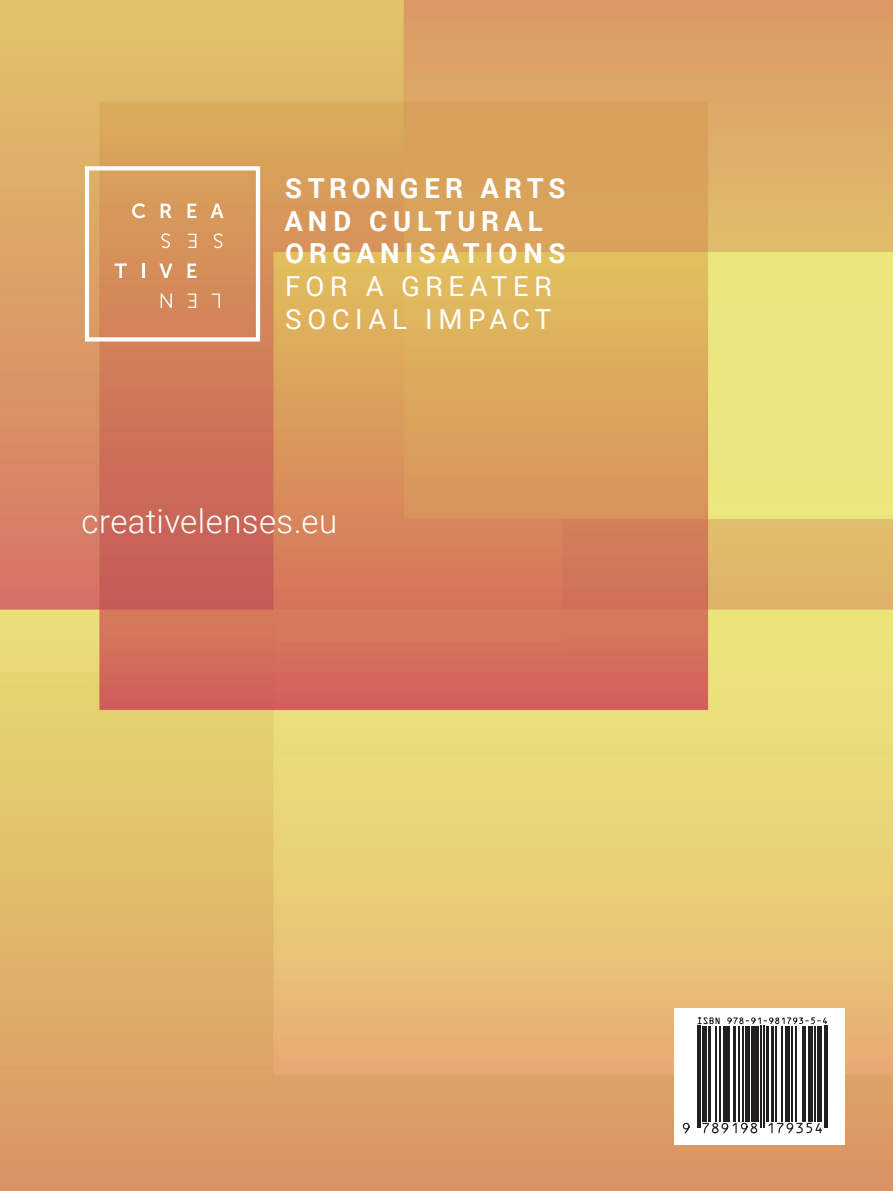
<style>
.page{position:relative;width:893px;height:1191px;background:#fff}
.page>*{position:absolute;margin:0;border:0;box-sizing:border-box;transform-origin:0 0}
.t1{font:300 33px "Roboto";letter-spacing:.015em;color:#fff}
.t2{font:700 27.6px/32.7px "Roboto";letter-spacing:.19em;color:#fff}
.t3{font:27.6px/32.7px "Roboto";letter-spacing:.19em;color:#fff}
</style>
<div class="page">
<img style="left:0;top:0;width:893px;height:1191px">
<div style="left:674px;top:1008px;width:170px;height:136px;background:#fff"></div>
<hr style="left:697px;top:1025px;width:1px;height:103px;background:#221f1f">
<hr style="left:700px;top:1025px;width:1px;height:103px;background:#221f1f">
<hr style="left:702px;top:1025px;width:4px;height:96px;background:#221f1f">
<hr style="left:708px;top:1025px;width:3px;height:96px;background:#221f1f">
<hr style="left:715px;top:1025px;width:1px;height:96px;background:#221f1f">
<hr style="left:719px;top:1025px;width:1px;height:96px;background:#221f1f">
<hr style="left:723px;top:1025px;width:1px;height:96px;background:#221f1f">
<hr style="left:726px;top:1025px;width:4px;height:96px;background:#221f1f">
<hr style="left:733px;top:1025px;width:2px;height:96px;background:#221f1f">
<hr style="left:738px;top:1025px;width:2px;height:96px;background:#221f1f">
<hr style="left:742px;top:1025px;width:2px;height:96px;background:#221f1f">
<hr style="left:745px;top:1025px;width:4px;height:96px;background:#221f1f">
<hr style="left:751px;top:1025px;width:2px;height:96px;background:#221f1f">
<hr style="left:755px;top:1025px;width:4px;height:96px;background:#221f1f">
<hr style="left:760px;top:1025px;width:2px;height:103px;background:#221f1f">
<hr style="left:763px;top:1025px;width:1px;height:103px;background:#221f1f">
<hr style="left:766px;top:1025px;width:3px;height:96px;background:#221f1f">
<hr style="left:771px;top:1025px;width:3px;height:96px;background:#221f1f">
<hr style="left:776px;top:1025px;width:1px;height:96px;background:#221f1f">
<hr style="left:781px;top:1025px;width:1px;height:96px;background:#221f1f">
<hr style="left:785px;top:1025px;width:4px;height:96px;background:#221f1f">
<hr style="left:791px;top:1025px;width:1px;height:96px;background:#221f1f">
<hr style="left:795px;top:1025px;width:1px;height:96px;background:#221f1f">
<hr style="left:802px;top:1025px;width:1px;height:96px;background:#221f1f">
<hr style="left:805px;top:1025px;width:1px;height:96px;background:#221f1f">
<hr style="left:809px;top:1025px;width:4px;height:96px;background:#221f1f">
<hr style="left:814px;top:1025px;width:2px;height:96px;background:#221f1f">
<hr style="left:817px;top:1025px;width:4px;height:96px;background:#221f1f">
<hr style="left:824px;top:1025px;width:1px;height:103px;background:#221f1f">
<hr style="left:827px;top:1025px;width:1px;height:103px;background:#221f1f">
<svg style="left:682px;top:1122px;width:8px;height:12px"></svg>
<svg style="left:702px;top:1122px;width:56px;height:12px"></svg>
<svg style="left:767px;top:1121px;width:56px;height:13px"></svg>
<svg style="left:698px;top:1017px;width:22px;height:7px"></svg>
<svg style="left:727px;top:1017px;width:100px;height:26px"></svg>
<svg style="left:85px;top:166px;width:175px;height:175px;background:#da9e6d"></svg>
<p class="t2" style="left:284px;top:174px;width:283px">STRONGER ARTS<br>AND CULTURAL<br>ORGANISATIONS</p>
<p class="t3" style="left:285px;top:270px;width:269px">FOR A GREATER<br>SOCIAL IMPACT</p>
<p class="t1" style="left:82px;top:507px;width:257px">creativelenses.eu</p>
</div>
